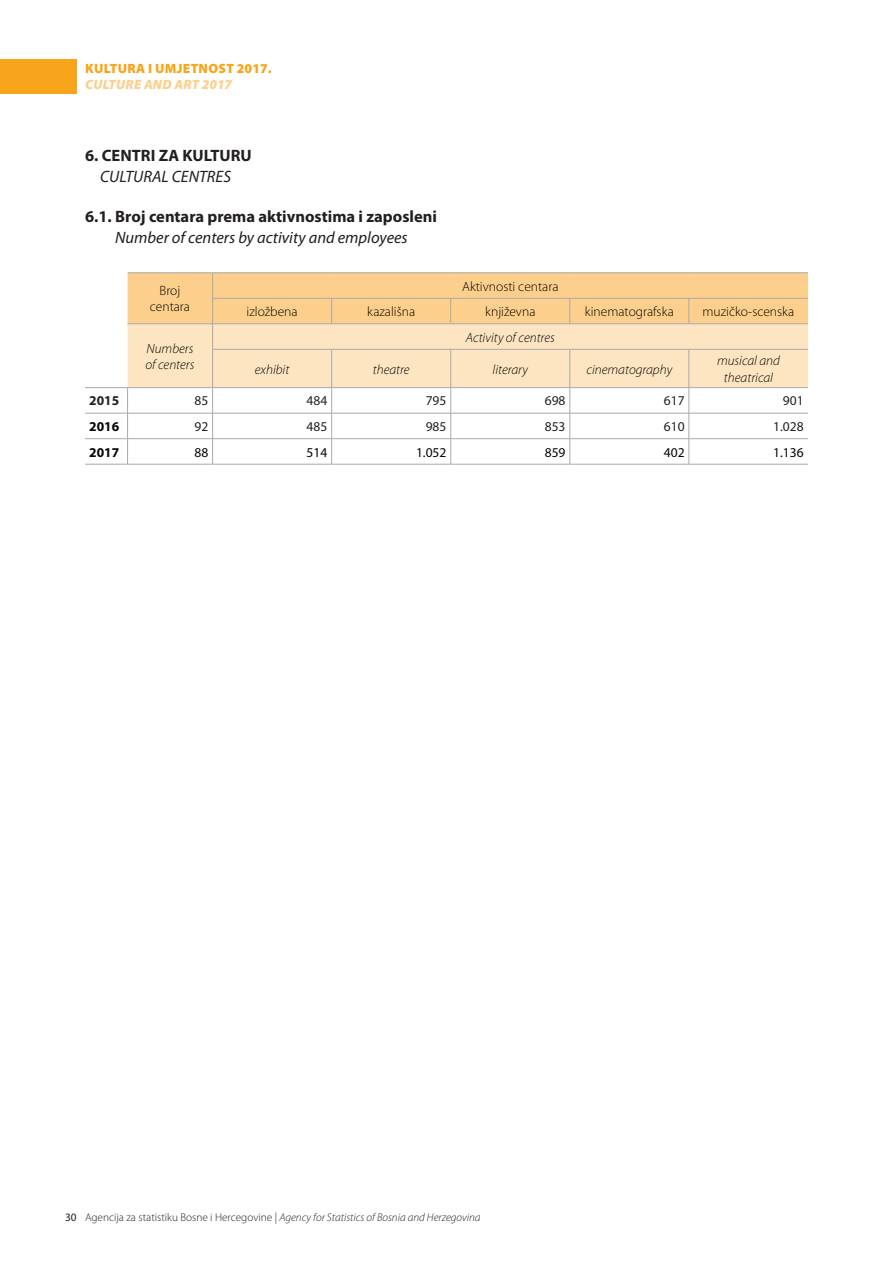
<style>
.page{position:relative;width:893px;height:1263px;background:#fff}
.page>*{position:absolute;margin:0;border:0;box-sizing:border-box;transform-origin:0 0}
.t1{font:700 16.5px "Myriad Pro";color:#231f20}
.t2{font:italic 16.5px "Myriad Pro";color:#231f20}
.t3{font:italic 300 13.5px/16.2px "Myriad Pro";color:#040503}
.t4{font:300 13.5px/16.2px "Myriad Pro";color:#040503;text-align:center}
.t5{font:13.5px "Myriad Pro";color:#231f20}
.t6{font:900 13.5px "Myriad Pro";letter-spacing:.02em;color:#f9a51b}
.t7{font:13.5px "Myriad Pro";color:#040503}
.t8{font:italic 900 13.5px "Myriad Pro";letter-spacing:.02em;color:#fdcf8c}
.t9{font:700 13.5px "Myriad Pro";color:#040503}
.t10{font:700 13.5px "Myriad Pro";color:#231f20}
.t11{font:italic 300 11.25px "Myriad Pro";color:#231f20}
.s1{font-weight:400;font-style:normal}
.s2{font-style:normal}
</style>
<div class="page">
<div style="left:0;top:59px;width:77px;height:34px;background:#f9a51b"></div>
<hr style="left:128px;top:272px;width:85px;height:1px;background:#a8a9ad">
<hr style="left:213px;top:272px;width:119px;height:1px;background:#a8a9ad">
<hr style="left:332px;top:272px;width:119px;height:1px;background:#a8a9ad">
<hr style="left:451px;top:272px;width:119px;height:1px;background:#a8a9ad">
<hr style="left:570px;top:272px;width:119px;height:1px;background:#a8a9ad">
<hr style="left:689px;top:272px;width:119px;height:1px;background:#a8a9ad">
<hr style="left:85px;top:413px;width:43px;height:1px;background:#a8a9ad">
<hr style="left:85px;top:438px;width:43px;height:1px;background:#a8a9ad">
<svg style="left:127px;top:273px;width:681px;height:191px"></svg>
<hr style="left:85px;top:464px;width:43px;height:1px;background:#a8a9ad">
<hr style="left:128px;top:464px;width:85px;height:1px;background:#a8a9ad">
<hr style="left:213px;top:464px;width:119px;height:1px;background:#a8a9ad">
<hr style="left:332px;top:464px;width:119px;height:1px;background:#a8a9ad">
<hr style="left:451px;top:464px;width:119px;height:1px;background:#a8a9ad">
<hr style="left:570px;top:464px;width:119px;height:1px;background:#a8a9ad">
<hr style="left:689px;top:464px;width:119px;height:1px;background:#a8a9ad">
<hr style="left:85px;top:387px;width:43px;height:1px;background:#a8a9ad">
<p class="t6" style="left:85px;top:61px;width:188px">KULTURA I UMJETNOST 2017.</p>
<p class="t8" style="left:85px;top:77px;width:149px">CULTURE AND ART 2017</p>
<p class="t1" style="left:85px;top:145px;width:168px">6. CENTRI ZA KULTURU</p>
<p class="t2" style="left:100px;top:166px;width:132px">CULTURAL CENTRES</p>
<p class="t1" style="left:85px;top:206px;width:353px">6.1. Broj centara prema aktivnostima i zaposleni</p>
<p class="t2" style="left:115px;top:227px;width:294px">Number of centers by activity and employees</p>
<p class="t4" style="left:150px;top:283px;width:42px">Broj centara</p>
<p class="t4" style="left:462px;top:278px;width:98px">Aktivnosti centara</p>
<p class="t4" style="left:247px;top:304px;width:53px">izložbena</p>
<p class="t4" style="left:367px;top:304px;width:49px">kazališna</p>
<p class="t4" style="left:485px;top:304px;width:52px">književna</p>
<p class="t4" style="left:585px;top:304px;width:91px">kinematografska</p>
<p class="t4" style="left:703px;top:304px;width:93px">muzičko-scenska</p>
<p class="t3" style="left:145px;top:340px;width:50px">Numbers of centers</p>
<p class="t3" style="left:466px;top:329px;width:90px">Activity of centres</p>
<p class="t3" style="left:255px;top:361px;width:36px">exhibit</p>
<p class="t3" style="left:373px;top:361px;width:38px">theatre</p>
<p class="t3" style="left:493px;top:361px;width:37px">literary</p>
<p class="t3" style="left:586px;top:361px;width:87px">cinematography</p>
<p class="t3" style="left:717px;top:353px;width:64px;text-align:center">musical and theatrical</p>
<p class="t10" style="left:89px;top:392px;width:31px">2015</p>
<p class="t5" style="left:194px;top:393px;width:15px">85</p>
<p class="t5" style="left:307px;top:393px;width:22px">484</p>
<p class="t5" style="left:426px;top:393px;width:22px">795</p>
<p class="t5" style="left:545px;top:393px;width:22px">698</p>
<p class="t5" style="left:664px;top:393px;width:22px">617</p>
<p class="t5" style="left:783px;top:393px;width:22px">901</p>
<p class="t9" style="left:89px;top:418px;width:31px">2016</p>
<p class="t5" style="left:194px;top:418px;width:15px">92</p>
<p class="t5" style="left:307px;top:418px;width:22px">485</p>
<p class="t5" style="left:426px;top:418px;width:22px">985</p>
<p class="t5" style="left:545px;top:418px;width:22px">853</p>
<p class="t5" style="left:664px;top:418px;width:22px">610</p>
<p class="t5" style="left:773px;top:418px;width:32px">1.028</p>
<p class="t9" style="left:89px;top:443px;width:31px">2017</p>
<p class="t7" style="left:194px;top:444px;width:15px">88</p>
<p class="t7" style="left:307px;top:444px;width:22px">514</p>
<p class="t7" style="left:416px;top:444px;width:32px">1.052</p>
<p class="t7" style="left:545px;top:444px;width:22px">859</p>
<p class="t7" style="left:664px;top:444px;width:22px">402</p>
<p class="t7" style="left:773px;top:444px;width:32px">1.136</p>
<p class="t11" style="left:65px;top:1211px;width:417px"><span class="s1">30</span> <span class="s2">Agencija za statistiku Bosne i Hercegovine |</span> Agency for Statistics of Bosnia and Herzegovina</p>
</div>
